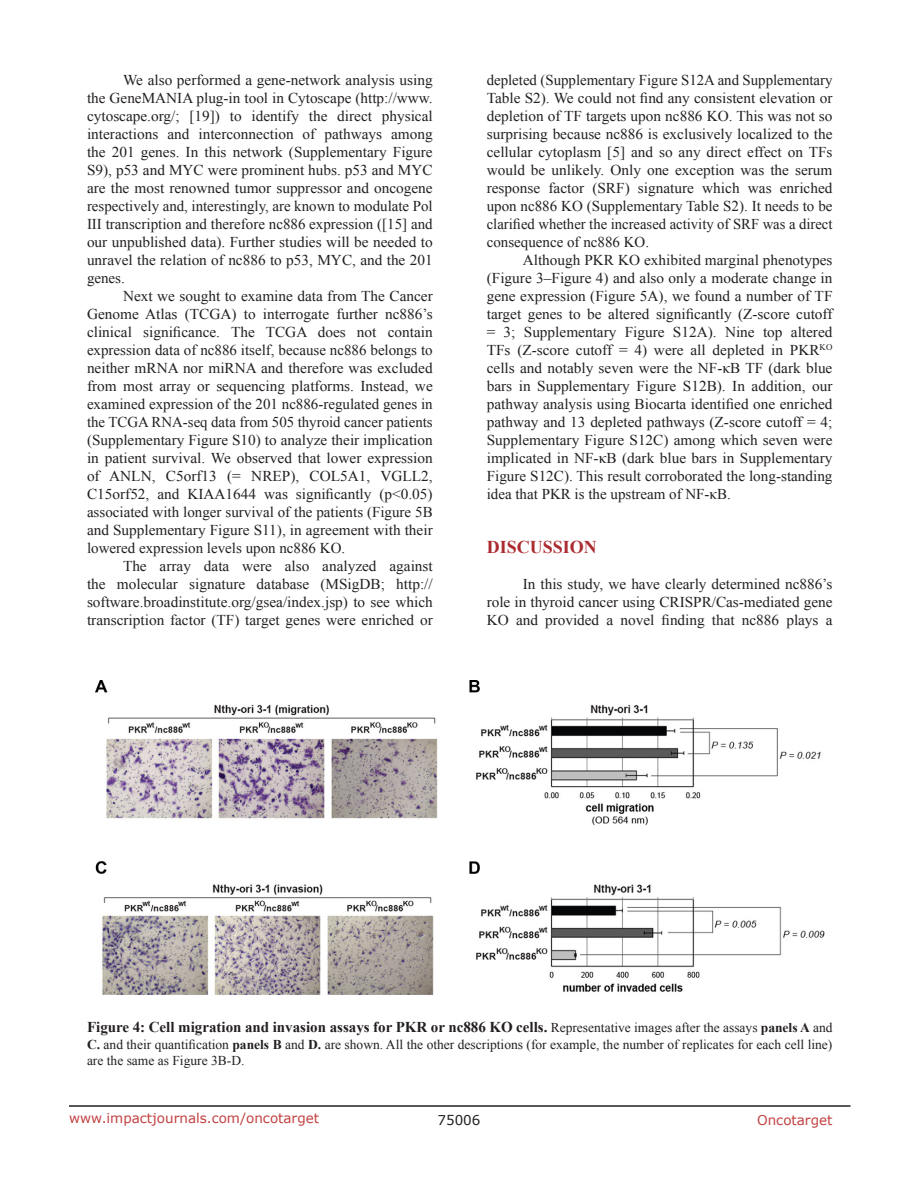
<style>
.page{position:relative;width:918px;height:1188px;background:#fff}
.page>*{position:absolute;margin:0;border:0;box-sizing:border-box;transform-origin:0 0}
.Heading{font:700 18px "Times New Roman";color:#ac2b31}
.BodyText{font:15px/18px "Times New Roman";color:#231f20;text-align:justify}
.figuretext{font:700 15px "Times New Roman";color:#231f20}
.figuretext-2{font:13.5px/16.2px "Times New Roman";color:#231f20}
.t1{font:13.5px "Verdana";color:#c24141}
.t2{font:13.5px "Verdana";color:#231f20}
.s1{font-weight:400;font-size:13.5px}
.s2{font-size:13.5px}
.s3{font-weight:700}
</style>
<div class="page">
<hr style="left:69px;top:1105px;width:781px;height:2px;background:#231f20">
<img style="left:95px;top:680px;width:729px;height:315px">
<p class="BodyText" style="left:87px;top:71px;width:347px;text-indent:36px">We also performed a gene-network analysis using the GeneMANIA plug-in tool in Cytoscape (http://www. cytoscape.org/; [19]) to identify the direct physical interactions and interconnection of pathways among the 201 genes. In this network (Supplementary Figure S9), p53 and MYC were prominent hubs. p53 and MYC are the most renowned tumor suppressor and oncogene respectively and, interestingly, are known to modulate Pol III transcription and therefore nc886 expression ([15] and our unpublished data). Further studies will be needed to unravel the relation of nc886 to p53, MYC, and the 201 genes.</p>
<p class="BodyText" style="left:87px;top:287px;width:347px;text-indent:36px">Next we sought to examine data from The Cancer Genome Atlas (TCGA) to interrogate further nc886’s clinical significance. The TCGA does not contain expression data of nc886 itself, because nc886 belongs to neither mRNA nor miRNA and therefore was excluded from most array or sequencing platforms. Instead, we examined expression of the 201 nc886-regulated genes in the TCGA RNA-seq data from 505 thyroid cancer patients (Supplementary Figure S10) to analyze their implication in patient survival. We observed that lower expression of ANLN, C5orf13 (= NREP), COL5A1, VGLL2, C15orf52, and KIAA1644 was significantly (p&lt;0.05) associated with longer survival of the patients (Figure 5B and Supplementary Figure S11), in agreement with their lowered expression levels upon nc886 KO.</p>
<p class="BodyText" style="left:87px;top:557px;width:347px;text-indent:36px">The array data were also analyzed against the molecular signature database (MSigDB; http:// software.broadinstitute.org/gsea/index.jsp) to see which transcription factor (TF) target genes were enriched or</p>
<p class="BodyText" style="left:487px;top:71px;width:347px">depleted (Supplementary Figure S12A and Supplementary Table S2). We could not find any consistent elevation or depletion of TF targets upon nc886 KO. This was not so surprising because nc886 is exclusively localized to the cellular cytoplasm [5] and so any direct effect on TFs would be unlikely. Only one exception was the serum response factor (SRF) signature which was enriched upon nc886 KO (Supplementary Table S2). It needs to be clarified whether the increased activity of SRF was a direct consequence of nc886 KO.</p>
<p class="BodyText" style="left:487px;top:251px;width:347px;text-indent:36px">Although PKR KO exhibited marginal phenotypes (Figure 3–Figure 4) and also only a moderate change in gene expression (Figure 5A), we found a number of TF target genes to be altered significantly (Z-score cutoff = 3; Supplementary Figure S12A). Nine top altered TFs (Z-score cutoff = 4) were all depleted in PKR<sup>KO </sup>cells and notably seven were the NF-κB TF (dark blue bars in Supplementary Figure S12B). In addition, our pathway analysis using Biocarta identified one enriched pathway and 13 depleted pathways (Z-score cutoff = 4; Supplementary Figure S12C) among which seven were implicated in NF-κB (dark blue bars in Supplementary Figure S12C). This result corroborated the long-standing idea that PKR is the upstream of NF-κB.</p>
<p class="Heading" style="left:487px;top:534px;width:112px">DISCUSSION</p>
<p class="BodyText" style="left:487px;top:574px;width:347px;text-indent:36px">In this study, we have clearly determined nc886’s role in thyroid cancer using CRISPR/Cas-mediated gene KO and provided a novel finding that nc886 plays a</p>
<p class="figuretext" style="left:87px;top:1017px;width:747px">Figure 4: Cell migration and invasion assays for PKR or nc886 KO cells. <span class="s1">Representative images after the assays</span> <span class="s2">panels A</span> <span class="s1">and</span></p>
<p class="figuretext-2" style="left:87px;top:1036px;width:747px"><span class="s3">C.</span> and their quantification <span class="s3">panels B</span> and <span class="s3">D.</span> are shown. All the other descriptions (for example, the number of replicates for each cell line) are the same as Figure 3B-D.</p>
<p class="t1" style="left:69px;top:1109px;width:252px">www.impactjournals.com/oncotarget</p>
<p class="t2" style="left:438px;top:1111px;width:44px">75006</p>
<p class="t1" style="left:757px;top:1111px;width:77px">Oncotarget</p>
</div>
